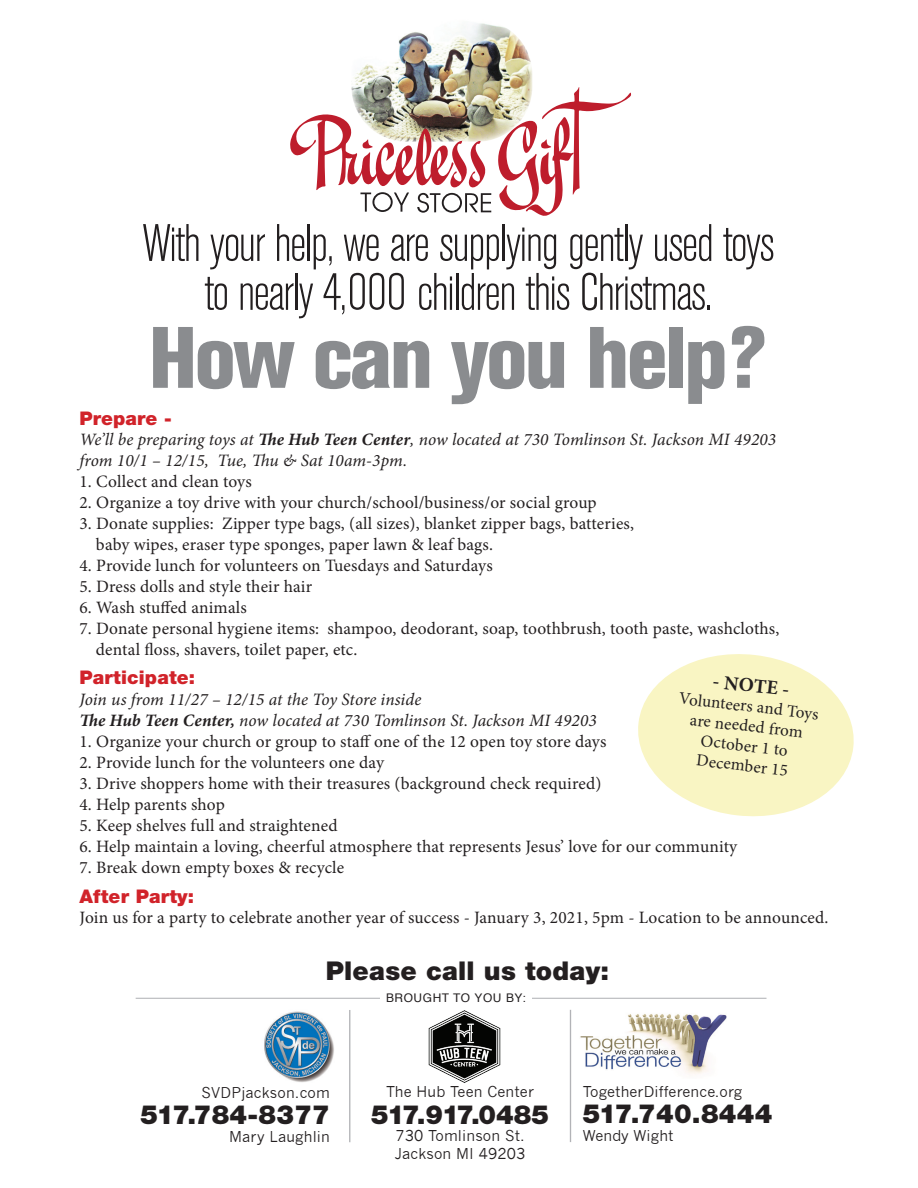
<style>
.page{position:relative;width:918px;height:1188px;background:#fff}
.page>*{position:absolute;margin:0;border:0;box-sizing:border-box;transform-origin:0 0}
.t1{font:800 condensed 86.1px "Akzidenz Grotesk BE";letter-spacing:-.03em;color:#8a8c8f}
.t2{font:300 condensed 52.2px/48.9px "Akzidenz Grotesk BE";letter-spacing:-.03em;color:#231f20;text-align:center}
.t3{font:900 26.4px "Helvetica Neue";color:#231f20}
.t4{font:900 26.4px "Helvetica Neue";letter-spacing:-.06em;color:#231f20}
.t5{font:900 25.95px "Helvetica Neue";letter-spacing:.01em;color:#231f20}
.t6{font:700 19.8px "Minion Pro";color:#231f20}
.t7{font:900 18.9px "Helvetica Neue";letter-spacing:.01em;color:#d1232a}
.t8{font:17.4px/20.9px "Minion Pro";letter-spacing:.005em;color:#231f20}
.t9{font:italic 17.4px/20.9px "Minion Pro";letter-spacing:.005em;color:#231f20}
.t10{font:16.95px/19.8px "Minion Pro";color:#231f20;text-align:center}
.t11{font:14.7px/17.5px "News Gothic";letter-spacing:.01em;color:#231f20}
.t12{font:11.85px "Helvetica";letter-spacing:.05em;color:#231f20}
.s1{font-weight:700}
</style>
<div class="page">
<img style="left:351px;top:23px;width:182px;height:117px">
<svg style="left:498px;top:86px;width:133px;height:130px"></svg>
<svg style="left:290px;top:114px;width:201px;height:99px"></svg>
<svg style="left:638px;top:654px;width:216px;height:163px"></svg>
<img style="left:264px;top:1011px;width:70px;height:71px">
<img style="left:580px;top:1014px;width:147px;height:61px">
<hr style="left:570px;top:1010px;width:1px;height:132px;background:#b2b3b7">
<hr style="left:349px;top:1010px;width:1px;height:132px;background:#b2b3b7">
<hr style="left:136px;top:998px;width:631px;height:1px;background:#aeafb3">
<div style="left:380px;top:993px;width:152px;height:19px;background:#fff"></div>
<img style="left:428px;top:1010px;width:73px;height:73px">
<h2 class="t2" style="left:142px;top:220px;width:634px">With your help, we are supplying gently used toys to nearly 4,000 children this Christmas.</h2>
<h1 class="t1" style="left:149px;top:308px;width:621px">How can you help?</h1>
<p class="t7" style="left:79px;top:407px;width:94px">Prepare -</p>
<p class="t9" style="left:79px;top:429px;width:698px">We’ll be preparing toys at <span class="s1">The Hub Teen Center</span>, now located at 730 Tomlinson St. Jackson MI 49203 from 10/1 – 12/15, Tue, Thu &amp; Sat 10am-3pm.</p>
<p class="t8" style="left:79px;top:471px;width:174px">1. Collect and clean toys</p>
<p class="t8" style="left:79px;top:492px;width:519px">2. Organize a toy drive with your church/school/business/or social group</p>
<p class="t8" style="left:96px;top:513px;width:540px;text-indent:-16px">3. Donate supplies: Zipper type bags, (all sizes), blanket zipper bags, batteries, baby wipes, eraser type sponges, paper lawn &amp; leaf bags.</p>
<p class="t8" style="left:79px;top:555px;width:415px">4. Provide lunch for volunteers on Tuesdays and Saturdays</p>
<p class="t8" style="left:79px;top:576px;width:234px">5. Dress dolls and style their hair</p>
<p class="t8" style="left:79px;top:597px;width:169px">6. Wash stuffed animals</p>
<p class="t8" style="left:96px;top:618px;width:685px;text-indent:-16px">7. Donate personal hygiene items: shampoo, deodorant, soap, toothbrush, tooth paste, washcloths, dental floss, shavers, toilet paper, etc.</p>
<p class="t7" style="left:79px;top:666px;width:117px">Participate:</p>
<p class="t9" style="left:79px;top:689px;width:519px">Join us from 11/27 – 12/15 at the Toy Store inside<br><span class="s1">The Hub Teen Center,</span> now located at 730 Tomlinson St. Jackson MI 49203</p>
<p class="t8" style="left:79px;top:731px;width:528px">1. Organize your church or group to staff one of the 12 open toy store days</p>
<p class="t8" style="left:79px;top:752px;width:306px">2. Provide lunch for the volunteers one day</p>
<p class="t8" style="left:79px;top:773px;width:523px">3. Drive shoppers home with their treasures (background check required)</p>
<p class="t8" style="left:79px;top:794px;width:147px">4. Help parents shop</p>
<p class="t8" style="left:79px;top:815px;width:260px">5. Keep shelves full and straightened</p>
<p class="t8" style="left:79px;top:836px;width:659px">6. Help maintain a loving, cheerful atmosphere that represents Jesus’ love for our community</p>
<p class="t8" style="left:79px;top:857px;width:266px">7. Break down empty boxes &amp; recycle</p>
<p class="t7" style="left:79px;top:885px;width:116px">After Party:</p>
<p class="t8" style="left:79px;top:908px;width:750px">Join us for a party to celebrate another year of success - January 3, 2021, 5pm - Location to be announced.</p>
<p class="t6" style="left:715px;top:667px;width:79px;rotate:7deg">- NOTE -</p>
<p class="t10" style="left:680px;top:688px;width:142px;rotate:7deg">Volunteers and Toys are needed from<br>October 1 to<br>December 15</p>
<h3 class="t5" style="left:326px;top:956px;width:285px">Please call us today:</h3>
<p class="t11" style="left:202px;top:1084px;width:130px">SVDPjackson.com</p>
<h3 class="t3" style="left:140px;top:1099px;width:191px">517.784-8377</h3>
<p class="t11" style="left:229px;top:1128px;width:102px">Mary Laughlin</p>
<p class="t12" style="left:386px;top:988px;width:141px">BROUGHT TO YOU BY:</p>
<p class="t11" style="left:386px;top:1083px;width:149px">The Hub Teen Center</p>
<h3 class="t4" style="left:371px;top:1099px;width:179px">517.917.0485</h3>
<p class="t11" style="left:395px;top:1127px;width:132px">730 Tomlinson St.<br>Jackson MI 49203</p>
<p class="t11" style="left:583px;top:1083px;width:161px">TogetherDifference.org</p>
<h3 class="t3" style="left:583px;top:1098px;width:191px">517.740.8444</h3>
<p class="t11" style="left:583px;top:1127px;width:92px">Wendy Wight</p>
</div>
